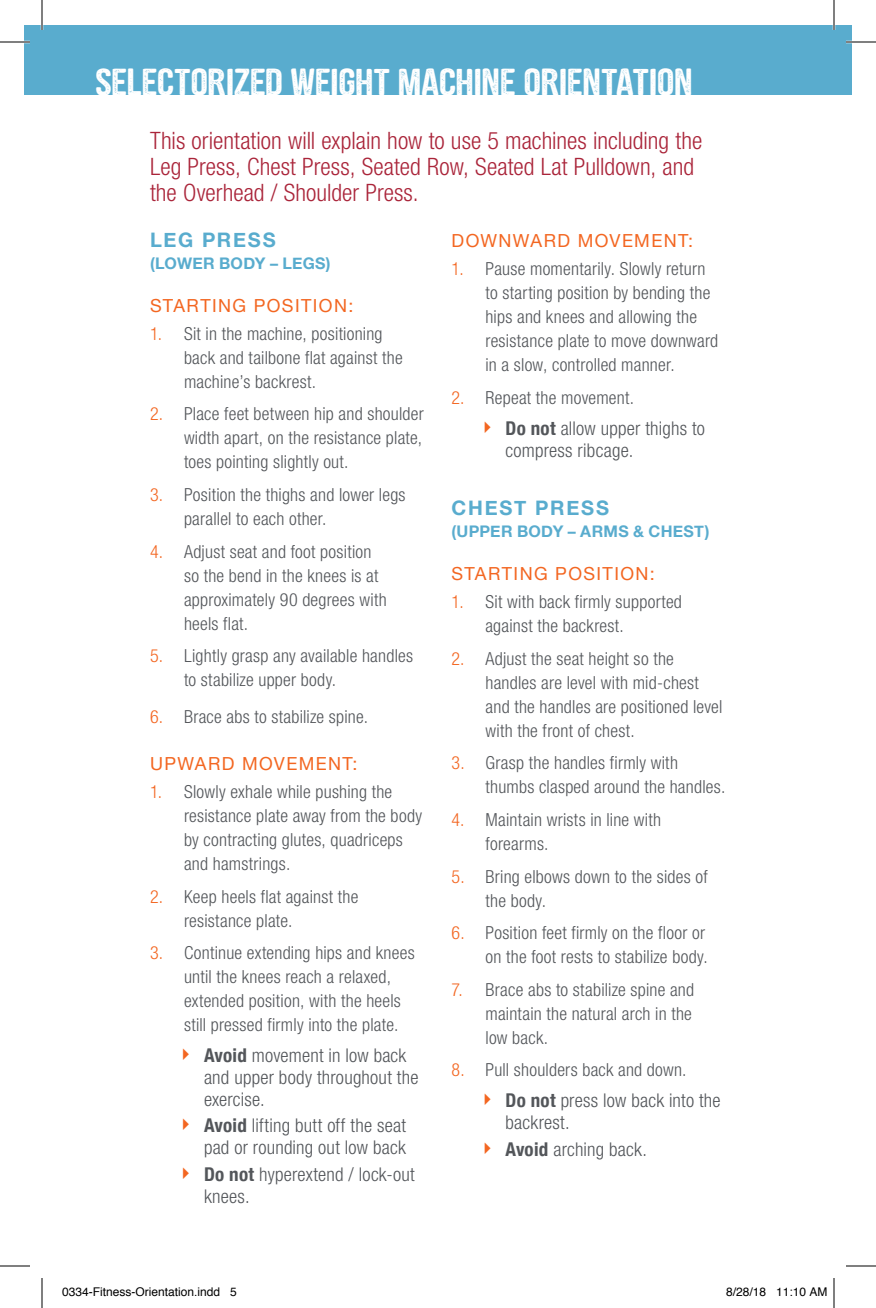
<style>
.page{position:relative;width:876px;height:1308px;background:#fff}
.page>*{position:absolute;margin:0;border:0;box-sizing:border-box;transform-origin:0 0}
.t1{font:34px "CF Brothersin Arms";letter-spacing:.005em;color:#fff}
.t2{font:300 condensed 24px/26px "Helvetica Neue LT Std";color:#aa253a}
.t3{font:700 20px "Helvetica Neue";letter-spacing:.09em;color:#59acce}
.t4{font:300 condensed 19px/22px "Helvetica Neue LT Std";letter-spacing:.01em;color:#53565a}
.t5{font:300 condensed 18px/24px "Helvetica Neue LT Std";letter-spacing:.015em;color:#53565a}
.t6{font:18px "Helvetica Neue";letter-spacing:.08em;color:#f36621}
.t7{font:700 16px "Helvetica Neue";letter-spacing:.015em;color:#59acce}
.t8{font:12px "Helvetica";color:#000}
.s1{color:#f36621}
.s2{font-family:"Helvetica Neue";font-weight:700}
</style>
<div class="page">
<div style="left:24px;top:25px;width:828px;height:70px;background:#59acce"></div>
<hr style="left:0;top:41px;width:30px;height:2px;background:#fff">
<hr style="left:846px;top:41px;width:30px;height:2px;background:#fff">
<hr style="left:41px;top:0;width:2px;height:30px;background:#fff">
<hr style="left:833px;top:0;width:2px;height:30px;background:#fff">
<hr style="left:0;top:42px;width:30px;height:1px;background:#000">
<hr style="left:846px;top:42px;width:30px;height:1px;background:#000">
<hr style="left:0;top:1266px;width:30px;height:1px;background:#000">
<hr style="left:846px;top:1266px;width:30px;height:1px;background:#000">
<hr style="left:42px;top:0;width:1px;height:30px;background:#000">
<hr style="left:42px;top:1278px;width:1px;height:30px;background:#000">
<hr style="left:834px;top:0;width:1px;height:30px;background:#000">
<hr style="left:834px;top:1278px;width:1px;height:30px;background:#000">
<h1 class="t1" style="left:96px;top:66px;width:599px">SELECTORIZED WEIGHT MACHINE ORIENTATION</h1>
<h2 class="t2" style="left:150px;top:127px;width:554px">This orientation will explain how to use 5 machines including the<br>Leg Press, Chest Press, Seated Row, Seated Lat Pulldown, and the Overhead / Shoulder Press.</h2>
<p class="t3" style="left:150px;top:224px;width:127px">LEG PRESS</p>
<p class="t7" style="left:150px;top:251px;width:182px">(LOWER BODY – LEGS)</p>
<p class="t6" style="left:150px;top:292px;width:205px">STARTING POSITION:</p>
<p class="t5" style="left:184px;top:321px;width:220px;text-indent:-34px"><span class="s1">1.</span> Sit in the machine, positioning back and tailbone flat against the machine’s backrest.</p>
<p class="t5" style="left:184px;top:402px;width:241px;text-align:justify;text-indent:-34px"><span class="s1">2.</span> Place feet between hip and shoulder width apart, on the resistance plate, toes pointing slightly out.</p>
<p class="t5" style="left:184px;top:483px;width:223px;text-indent:-34px"><span class="s1">3.</span> Position the thighs and lower legs parallel to each other.</p>
<p class="t5" style="left:184px;top:539px;width:204px;text-indent:-34px"><span class="s1">4.</span> Adjust seat and foot position so the bend in the knees is at approximately 90 degrees with heels flat.</p>
<p class="t5" style="left:184px;top:644px;width:231px;text-indent:-34px"><span class="s1">5.</span> Lightly grasp any available handles to stabilize upper body.</p>
<p class="t5" style="left:150px;top:704px;width:220px"><span class="s1">6.</span> Brace abs to stabilize spine.</p>
<p class="t6" style="left:150px;top:750px;width:209px">UPWARD MOVEMENT:</p>
<p class="t5" style="left:184px;top:780px;width:240px;text-indent:-34px"><span class="s1">1.</span> Slowly exhale while pushing the resistance plate away from the body by contracting glutes, quadriceps and hamstrings.</p>
<p class="t5" style="left:184px;top:884px;width:176px;text-indent:-34px"><span class="s1">2.</span> Keep heels flat against the resistance plate.</p>
<p class="t5" style="left:184px;top:941px;width:232px;text-indent:-34px"><span class="s1">3.</span> Continue extending hips and knees until the knees reach a relaxed, extended position, with the heels still pressed firmly into the plate.</p>
<p class="t4" style="left:204px;top:1044px;width:216px"><span class="s2">Avoid</span> movement in low back and upper body throughout the exercise.</p>
<p class="t4" style="left:204px;top:1114px;width:203px"><span class="s2">Avoid</span> lifting butt off the seat pad or rounding out low back</p>
<p class="t4" style="left:204px;top:1163px;width:212px"><span class="s2">Do not</span> hyperextend / lock-out knees.</p>
<p class="t6" style="left:452px;top:228px;width:243px">DOWNWARD MOVEMENT:</p>
<p class="t5" style="left:486px;top:257px;width:234px;text-indent:-34px"><span class="s1">1.</span> Pause momentarily. Slowly return to starting position by bending the hips and knees and allowing the resistance plate to move downward in a slow, controlled manner.</p>
<p class="t5" style="left:452px;top:386px;width:184px"><span class="s1">2.</span> Repeat the movement.</p>
<p class="t4" style="left:506px;top:417px;width:201px"><span class="s2">Do not</span> allow upper thighs to compress ribcage.</p>
<p class="t3" style="left:452px;top:493px;width:159px">CHEST PRESS</p>
<p class="t7" style="left:452px;top:519px;width:260px">(UPPER BODY – ARMS &amp; CHEST)</p>
<p class="t6" style="left:452px;top:560px;width:205px">STARTING POSITION:</p>
<p class="t5" style="left:486px;top:590px;width:198px;text-indent:-34px"><span class="s1">1.</span> Sit with back firmly supported against the backrest.</p>
<p class="t5" style="left:486px;top:646px;width:238px;text-indent:-34px"><span class="s1">2.</span> Adjust the seat height so the handles are level with mid-chest and the handles are positioned level with the front of chest.</p>
<p class="t5" style="left:486px;top:751px;width:241px;text-indent:-34px"><span class="s1">3.</span> Grasp the handles firmly with thumbs clasped around the handles.</p>
<p class="t5" style="left:486px;top:807px;width:177px;text-indent:-34px"><span class="s1">4.</span> Maintain wrists in line with forearms.</p>
<p class="t5" style="left:486px;top:864px;width:224px;text-indent:-34px"><span class="s1">5.</span> Bring elbows down to the sides of the body.</p>
<p class="t5" style="left:452px;top:921px;width:258px;text-align:right"><span class="s1">6.</span> Position feet firmly on the floor or on the foot rests to stabilize body.</p>
<p class="t5" style="left:486px;top:977px;width:210px;text-indent:-34px"><span class="s1">7.</span> Brace abs to stabilize spine and maintain the natural arch in the low back.</p>
<p class="t5" style="left:452px;top:1058px;width:237px"><span class="s1">8.</span> Pull shoulders back and down.</p>
<p class="t4" style="left:506px;top:1089px;width:217px"><span class="s2">Do not</span> press low back into the backrest.</p>
<p class="t4" style="left:506px;top:1138px;width:143px"><span class="s2">Avoid</span> arching back.</p>
<p class="t8" style="left:62px;top:1283px;width:176px">0334-Fitness-Orientation.indd 5</p>
<p class="t8" style="left:726px;top:1283px;width:103px">8/28/18 11:10 AM</p>
</div>
